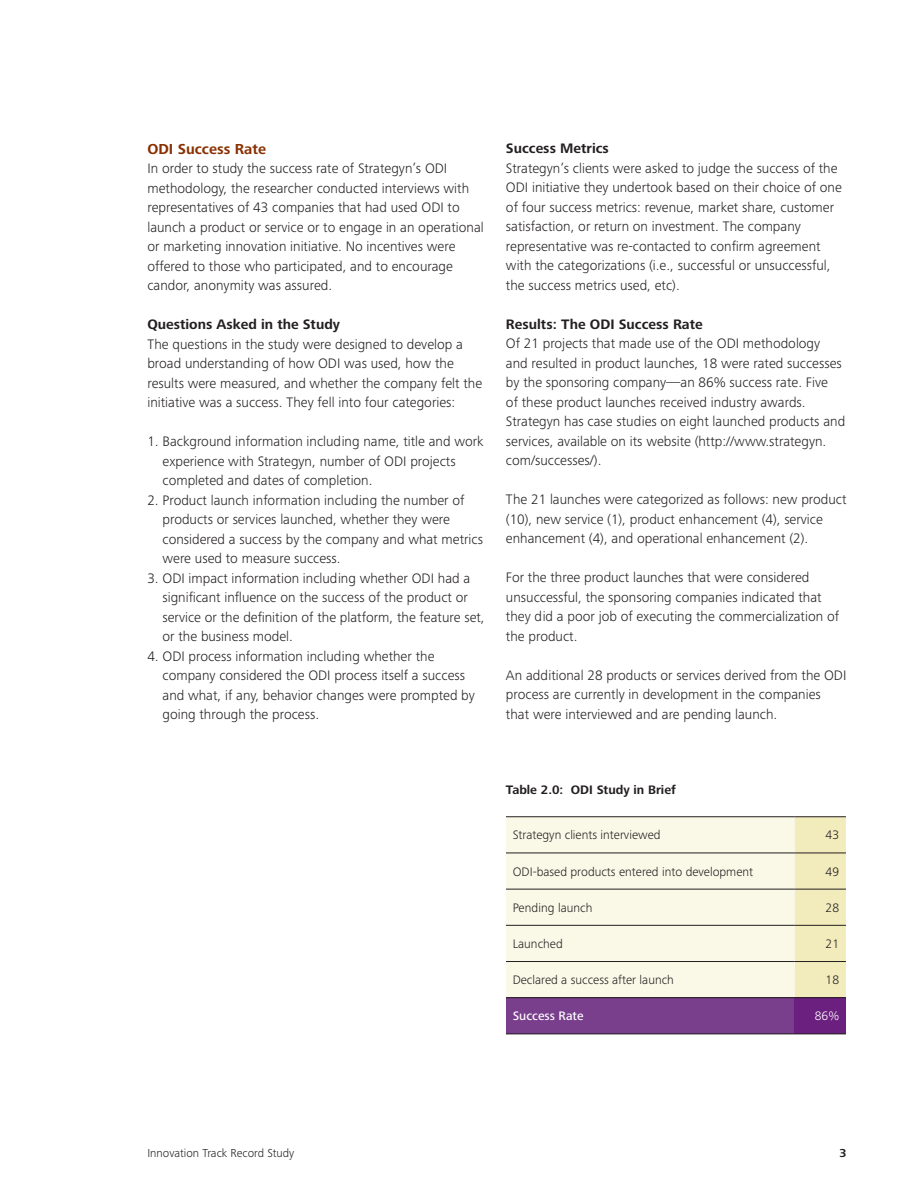
<style>
.page{position:relative;width:918px;height:1188px;background:#fff}
.page>*{position:absolute;margin:0;border:0;box-sizing:border-box;transform-origin:0 0}
.t1{font:700 15px "Frutiger Next Pro";color:#893001}
.t2{font:300 14.25px/19.5px "Frutiger Next Pro";color:#231f20}
.t3{font:700 14.25px "Frutiger Next Pro";color:#231f20}
.t4{font:300 12.75px "Frutiger Next Pro";color:#231f20}
.t5{font:700 12.75px "Frutiger Next Pro";color:#231f20}
.t6{font:500 12.75px "Frutiger Next Pro";color:#fff}
.t7{font:300 12.75px "Frutiger Next Pro";color:#fff}
.t8{font:300 12px "Frutiger Next Pro";color:#231f20}
.t9{font:700 12px "Frutiger Next Pro";color:#231f20}
</style>
<div class="page">
<div style="left:506px;top:817px;width:289px;height:180px;background:#faf8e7"></div>
<div style="left:795px;top:817px;width:51px;height:180px;background:#f2ebbc"></div>
<div style="left:506px;top:998px;width:289px;height:36px;background:#793f8c"></div>
<div style="left:795px;top:998px;width:51px;height:36px;background:#6b1f7e"></div>
<hr style="left:506px;top:853px;width:289px;height:1px;background:#231f20">
<hr style="left:795px;top:853px;width:51px;height:1px;background:#231f20">
<hr style="left:506px;top:889px;width:289px;height:1px;background:#231f20">
<hr style="left:795px;top:889px;width:51px;height:1px;background:#231f20">
<hr style="left:506px;top:925px;width:289px;height:1px;background:#231f20">
<hr style="left:795px;top:925px;width:51px;height:1px;background:#231f20">
<hr style="left:506px;top:961px;width:289px;height:1px;background:#231f20">
<hr style="left:795px;top:961px;width:51px;height:1px;background:#231f20">
<hr style="left:506px;top:997px;width:289px;height:1px;background:#231f20">
<hr style="left:795px;top:997px;width:51px;height:1px;background:#231f20">
<hr style="left:506px;top:1034px;width:289px;height:1px;background:#231f20">
<hr style="left:795px;top:1034px;width:51px;height:1px;background:#231f20">
<hr style="left:506px;top:816px;width:289px;height:1px;background:#231f20">
<hr style="left:795px;top:816px;width:51px;height:1px;background:#231f20">
<p class="t1" style="left:147px;top:143px;width:120px">ODI Success Rate</p>
<p class="t2" style="left:147px;top:160px;width:338px">In order to study the success rate of Strategyn’s ODI methodology, the researcher conducted interviews with representatives of 43 companies that had used ODI to launch a product or service or to engage in an operational or marketing innovation initiative. No incentives were offered to those who participated, and to encourage candor, anonymity was assured.</p>
<p class="t3" style="left:147px;top:319px;width:194px">Questions Asked in the Study</p>
<p class="t2" style="left:147px;top:336px;width:336px">The questions in the study were designed to develop a broad understanding of how ODI was used, how the results were measured, and whether the company felt the initiative was a success. They fell into four categories:</p>
<p class="t2" style="left:163px;top:433px;width:323px;text-indent:-15px">1. Background information including name, title and work experience with Strategyn, number of ODI projects completed and dates of completion.</p>
<p class="t2" style="left:163px;top:492px;width:322px;text-indent:-15px">2. Product launch information including the number of products or services launched, whether they were considered a success by the company and what metrics were used to measure success.</p>
<p class="t2" style="left:163px;top:570px;width:324px;text-indent:-15px">3. ODI impact information including whether ODI had a significant influence on the success of the product or service or the definition of the platform, the feature set, or the business model.</p>
<p class="t2" style="left:163px;top:648px;width:314px;text-indent:-15px">4. ODI process information including whether the company considered the ODI process itself a success and what, if any, behavior changes were prompted by going through the process.</p>
<p class="t3" style="left:506px;top:143px;width:104px">Success Metrics</p>
<p class="t2" style="left:506px;top:160px;width:337px">Strategyn’s clients were asked to judge the success of the ODI initiative they undertook based on their choice of one of four success metrics: revenue, market share, customer satisfaction, or return on investment. The company representative was re-contacted to confirm agreement with the categorizations (i.e., successful or unsuccessful, the success metrics used, etc).</p>
<p class="t3" style="left:506px;top:318px;width:198px">Results: The ODI Success Rate</p>
<p class="t2" style="left:506px;top:335px;width:341px">Of 21 projects that made use of the ODI methodology and resulted in product launches, 18 were rated successes by the sponsoring company—an 86% success rate. Five<br>of these product launches received industry awards.<br>Strategyn has case studies on eight launched products and services, available on its website (http://www.strategyn. com/successes/).</p>
<p class="t2" style="left:506px;top:491px;width:342px">The 21 launches were categorized as follows: new product (10), new service (1), product enhancement (4), service enhancement (4), and operational enhancement (2).</p>
<p class="t2" style="left:506px;top:569px;width:335px">For the three product launches that were considered unsuccessful, the sponsoring companies indicated that they did a poor job of executing the commercialization of the product.</p>
<p class="t2" style="left:506px;top:667px;width:342px">An additional 28 products or services derived from the ODI process are currently in development in the companies that were interviewed and are pending launch.</p>
<p class="t5" style="left:506px;top:785px;width:171px">Table 2.0: ODI Study in Brief</p>
<p class="t4" style="left:513px;top:830px;width:149px">Strategyn clients interviewed</p>
<p class="t4" style="left:826px;top:830px;width:15px">43</p>
<p class="t4" style="left:513px;top:866px;width:242px">ODI-based products entered into development</p>
<p class="t4" style="left:826px;top:866px;width:15px">49</p>
<p class="t4" style="left:513px;top:903px;width:81px">Pending launch</p>
<p class="t4" style="left:826px;top:903px;width:15px">28</p>
<p class="t4" style="left:513px;top:939px;width:52px">Launched</p>
<p class="t4" style="left:826px;top:939px;width:15px">21</p>
<p class="t4" style="left:513px;top:975px;width:163px">Declared a success after launch</p>
<p class="t4" style="left:826px;top:975px;width:15px">18</p>
<p class="t6" style="left:513px;top:1011px;width:72px">Success Rate</p>
<p class="t7" style="left:815px;top:1011px;width:26px">86%</p>
<p class="t8" style="left:147px;top:1148px;width:148px">Innovation Track Record Study</p>
<p class="t9" style="left:840px;top:1148px;width:9px">3</p>
</div>
